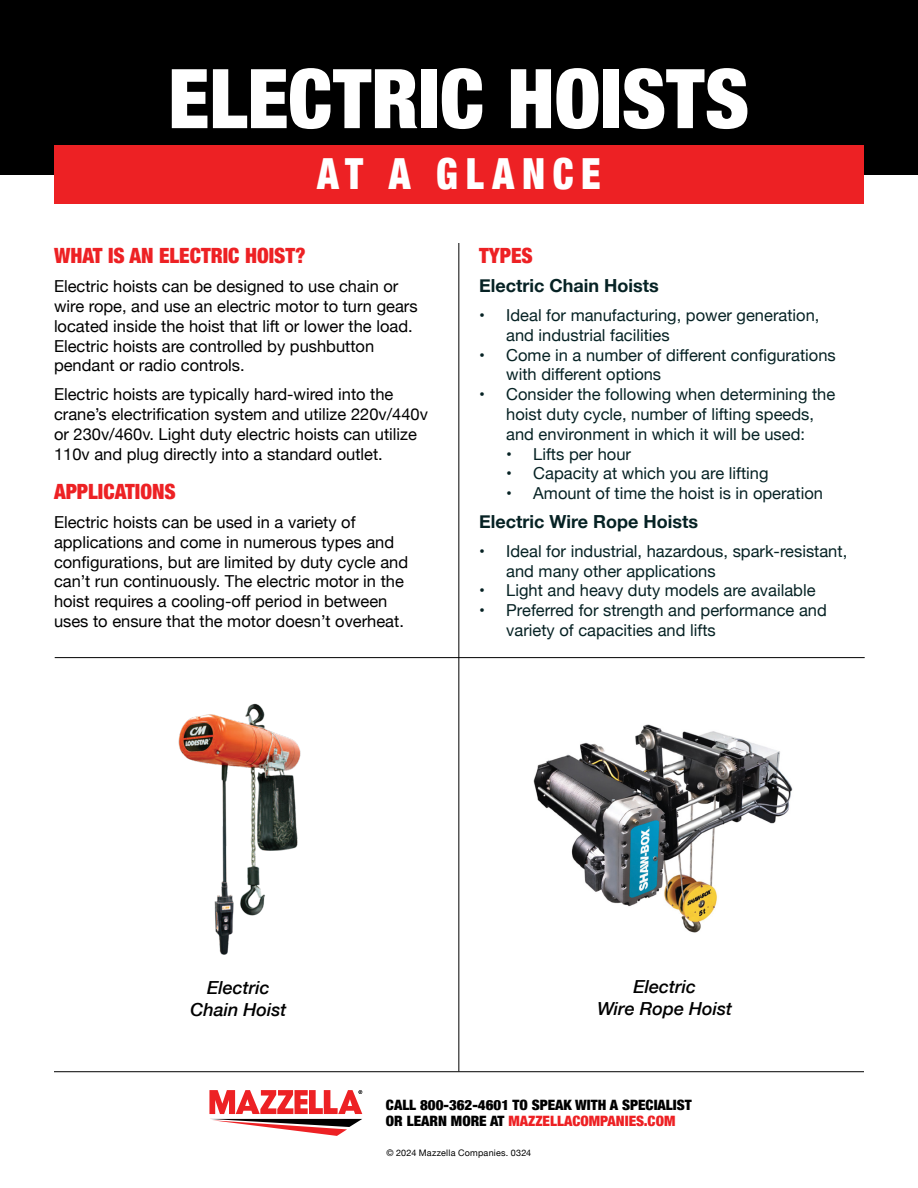
<style>
.page{position:relative;width:918px;height:1188px;background:#fff}
.page>*{position:absolute;margin:0;border:0;box-sizing:border-box;transform-origin:0 0}
.t1{font:900 condensed 82.5px "Helvetica Neue";color:#fff}
.t2{font:900 condensed 42.9px "Helvetica Neue";letter-spacing:.195em;color:#fff;scale:.91 1}
.t3{font:900 condensed 21px "Helvetica Neue";color:#ed2124}
.t4{font:700 18px "Helvetica Neue";color:#062224}
.t5{font:italic 500 18px "Helvetica Neue";color:#000}
.t6{font:16.5px/19.8px "Helvetica Neue";color:#000101}
.t7{font:16.5px/19.8px "Helvetica Neue";color:#062224}
.t8{font:900 condensed 14.25px/16.5px "Helvetica Neue";color:#000;scale:1.05 1}
.t9{font:9px "Helvetica Neue";letter-spacing:.025em;color:#000}
.s1{color:#ed2124}
</style>
<div class="page">
<div style="left:0;top:0;width:918px;height:174px;background:#000"></div>
<div style="left:54px;top:145px;width:810px;height:59px;background:#ed2124"></div>
<svg style="left:209px;top:1090px;width:153px;height:46px"></svg>
<hr style="left:54px;top:1071px;width:810px;height:1px;background:#000">
<hr style="left:458px;top:243px;width:1px;height:828px;background:#000">
<img style="left:178px;top:703px;width:123px;height:252px">
<img style="left:533px;top:724px;width:260px;height:209px">
<hr style="left:55px;top:657px;width:810px;height:1px;background:#000">
<p class="t1" style="left:168px;top:31px;width:583px">ELECTRIC HOISTS</p>
<h2 class="t2" style="left:317px;top:138px;width:313px">AT A GLANCE</h2>
<p class="t3" style="left:54px;top:239px;width:253px">WHAT IS AN ELECTRIC HOIST?</p>
<p class="t6" style="left:54px;top:277px;width:365px">Electric hoists can be designed to use chain or wire rope, and use an electric motor to turn gears located inside the hoist that lift or lower the load.<br>Electric hoists are controlled by pushbutton</p>
<p class="t6" style="left:54px;top:357px;width:192px">pendant or radio controls.</p>
<p class="t6" style="left:54px;top:385px;width:376px">Electric hoists are typically hard-wired into the crane’s electrification system and utilize 220v/440v or 230v/460v. Light duty electric hoists can utilize 110v and plug directly into a standard outlet.</p>
<p class="t3" style="left:54px;top:474px;width:123px">APPLICATIONS</p>
<p class="t6" style="left:54px;top:513px;width:303px">Electric hoists can be used in a variety of</p>
<p class="t6" style="left:54px;top:533px;width:356px">applications and come in numerous types and configurations, but are limited by duty cycle and can’t run continuously. The electric motor in the hoist requires a cooling-off period in between uses to ensure that the motor doesn’t overheat.</p>
<p class="t3" style="left:479px;top:239px;width:55px">TYPES</p>
<p class="t4" style="left:479px;top:272px;width:181px">Electric Chain Hoists</p>
<p class="t7" style="left:506px;top:306px;width:315px;text-indent:-27px">• Ideal for manufacturing, power generation, and industrial facilities</p>
<p class="t7" style="left:506px;top:346px;width:331px;text-indent:-27px">• Come in a number of different configurations with different options</p>
<p class="t7" style="left:479px;top:385px;width:358px;text-align:center">• Consider the following when determining the hoist duty cycle, number of lifting speeds,<br>and environment in which it will be used:</p>
<p class="t7" style="left:506px;top:445px;width:126px">• Lifts per hour</p>
<p class="t7" style="left:506px;top:465px;width:264px">• Capacity at which you are lifting</p>
<p class="t7" style="left:506px;top:484px;width:318px">• Amount of time the hoist is in operation</p>
<p class="t4" style="left:479px;top:507px;width:220px">Electric Wire Rope Hoists</p>
<p class="t7" style="left:506px;top:542px;width:343px;text-indent:-27px">• Ideal for industrial, hazardous, spark-resistant, and many other applications</p>
<p class="t7" style="left:479px;top:582px;width:338px">• Light and heavy duty models are available</p>
<p class="t7" style="left:506px;top:601px;width:322px;text-indent:-27px">• Preferred for strength and performance and variety of capacities and lifts</p>
<p class="t5" style="left:207px;top:973px;width:64px">Electric</p>
<p class="t5" style="left:190px;top:994px;width:98px">Chain Hoist</p>
<p class="t5" style="left:633px;top:971px;width:64px">Electric</p>
<p class="t5" style="left:597px;top:993px;width:136px">Wire Rope Hoist</p>
<p class="t8" style="left:386px;top:1096px;width:293px">CALL 800-362-4601 TO SPEAK WITH A SPECIALIST<br>OR LEARN MORE AT <span class="s1">MAZZELLACOMPANIES.COM</span></p>
<p class="t9" style="left:386px;top:1146px;width:146px">© 2024 Mazzella Companies. 0324</p>
</div>
